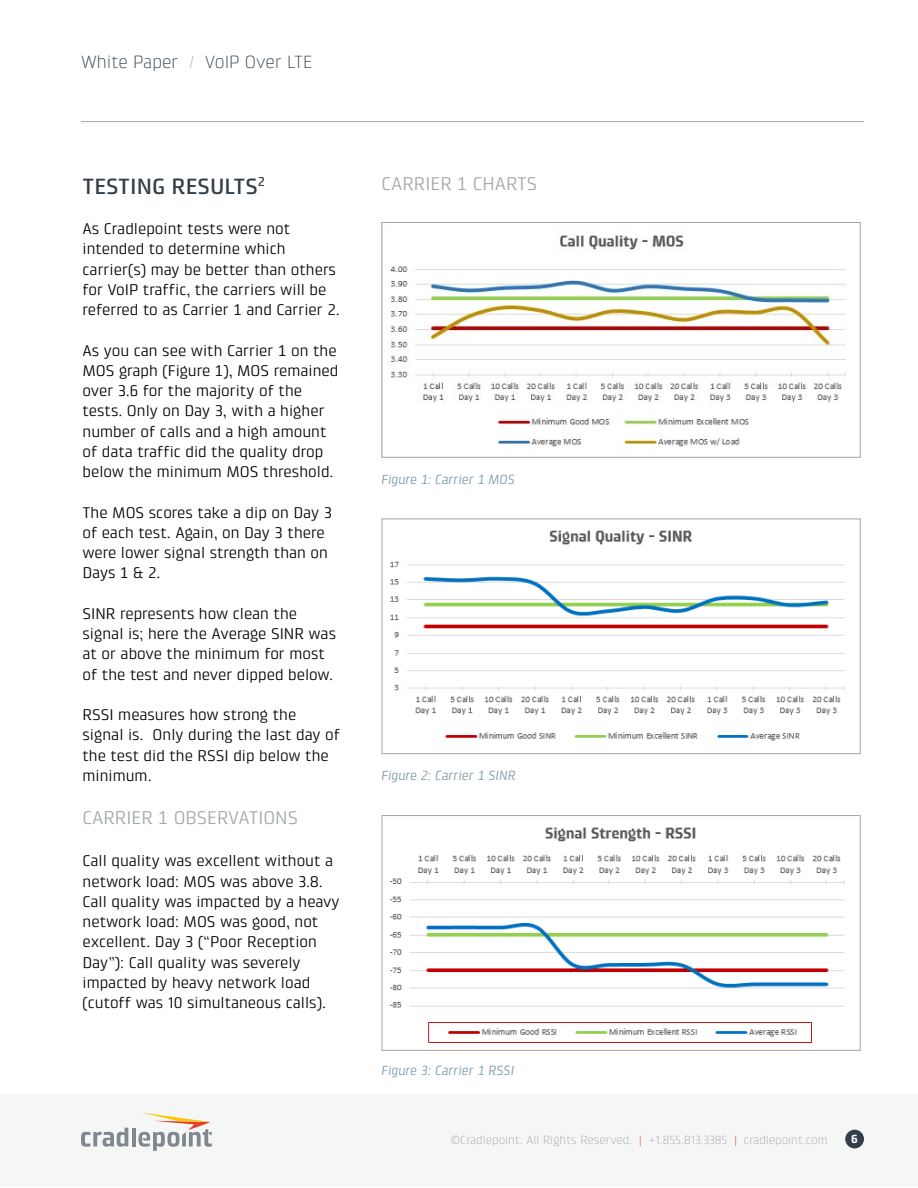
<style>
.page{position:relative;width:918px;height:1188px;background:#fff}
.page>*{position:absolute;margin:0;border:0;box-sizing:border-box;transform-origin:0 0}
.t1{font:500 22.5px "Klint Pro";color:#333e48}
.t2{font:18.75px "Klint Pro";color:#a3a9ad}
.t3{font:300 18px "Klint LT Pro";color:#333e48}
.t4{font:15.75px/20.2px "Klint Pro";color:#000}
.t5{font:italic 13.5px "Klint Pro";color:#7a97a9}
.t6{font:300 12px "Klint LT Pro";color:#a3a9ad}
.t7{font:700 12px "Klint Pro";color:#fff}
.s1{color:#aab9c5}
.s2{font-family:"Klint LT Pro"}
.s3{color:#e63e30}
</style>
<div class="page">
<div style="left:0;top:1094px;width:918px;height:93px;background:#f5f6f6"></div>
<svg style="left:81px;top:1128px;width:47px;height:19px"></svg>
<hr style="left:132px;top:1128px;width:4px;height:18px;background:#80878e">
<svg style="left:138px;top:1112px;width:74px;height:39px"></svg>
<div style="left:845px;top:1130px;width:19px;height:18px;background:#333e48;border-radius:50%"></div>
<hr style="left:81px;top:121px;width:783px;height:1px;background:#a3a9ad">
<img style="left:389px;top:235px;width:457px;height:212px">
<div style="left:382px;top:222px;width:479px;height:236px;border:1px solid #a9a3a1"></div>
<img style="left:390px;top:530px;width:455px;height:211px">
<div style="left:382px;top:519px;width:479px;height:235px;border:1px solid #a9a3a1"></div>
<img style="left:390px;top:827px;width:455px;height:216px">
<div style="left:382px;top:815px;width:479px;height:236px;border:1px solid #a9a3a1"></div>
<p class="t3" style="left:81px;top:52px;width:233px">White Paper <span class="s1">/</span> VoIP Over LTE</p>
<h1 class="t1" style="left:82px;top:173px;width:184px">TESTING RESULTS<sup>2</sup></h1>
<p class="t4" style="left:82px;top:218px;width:259px">As Cradlepoint tests were not intended to determine which carrier(s) may be better than others for VoIP traffic, the carriers will be referred to as Carrier 1 and Carrier 2.</p>
<p class="t4" style="left:82px;top:340px;width:257px">As you can see with Carrier 1 on the MOS graph (Figure 1), MOS remained over 3.6 for the majority of the tests. Only on Day 3, with a higher number of calls and a high amount of data traffic did the quality drop below the minimum MOS threshold.</p>
<p class="t4" style="left:82px;top:502px;width:251px">The MOS scores take a dip on Day 3 of each test. Again, on Day 3 there were lower signal strength than on<br>Days 1 &amp; 2.</p>
<p class="t4" style="left:82px;top:603px;width:255px">SINR represents how clean the signal is; here the Average SINR was at or above the minimum for most of the test and never dipped below.</p>
<p class="t4" style="left:82px;top:705px;width:259px">RSSI measures how strong the signal is. Only during the last day of the test did the RSSI dip below the minimum.</p>
<p class="t2" style="left:82px;top:807px;width:217px">CARRIER 1 OBSERVATIONS</p>
<p class="t4" style="left:82px;top:851px;width:259px">Call quality was excellent without a network load: MOS was above 3.8.<br>Call quality was impacted by a heavy network load: MOS was good, not excellent. Day 3 (“Poor Reception Day”): Call quality was severely impacted by heavy network load (cutoff was <span class="s2">10</span> simultaneous calls).</p>
<p class="t2" style="left:382px;top:173px;width:157px">CARRIER 1 CHARTS</p>
<p class="t5" style="left:382px;top:472px;width:135px">Figure 1: Carrier 1 MOS</p>
<p class="t5" style="left:382px;top:768px;width:136px">Figure 2: Carrier 1 SINR</p>
<p class="t5" style="left:382px;top:1063px;width:134px">Figure 3: Carrier 1 RSSI</p>
<p class="t6" style="left:451px;top:1133px;width:378px">©Cradlepoint. All Rights Reserved. <span class="s3">|</span> +1.855.813.3385 <span class="s3">|</span> cradlepoint.com</p>
<p class="t7" style="left:851px;top:1132px;width:8px">6</p>
</div>
